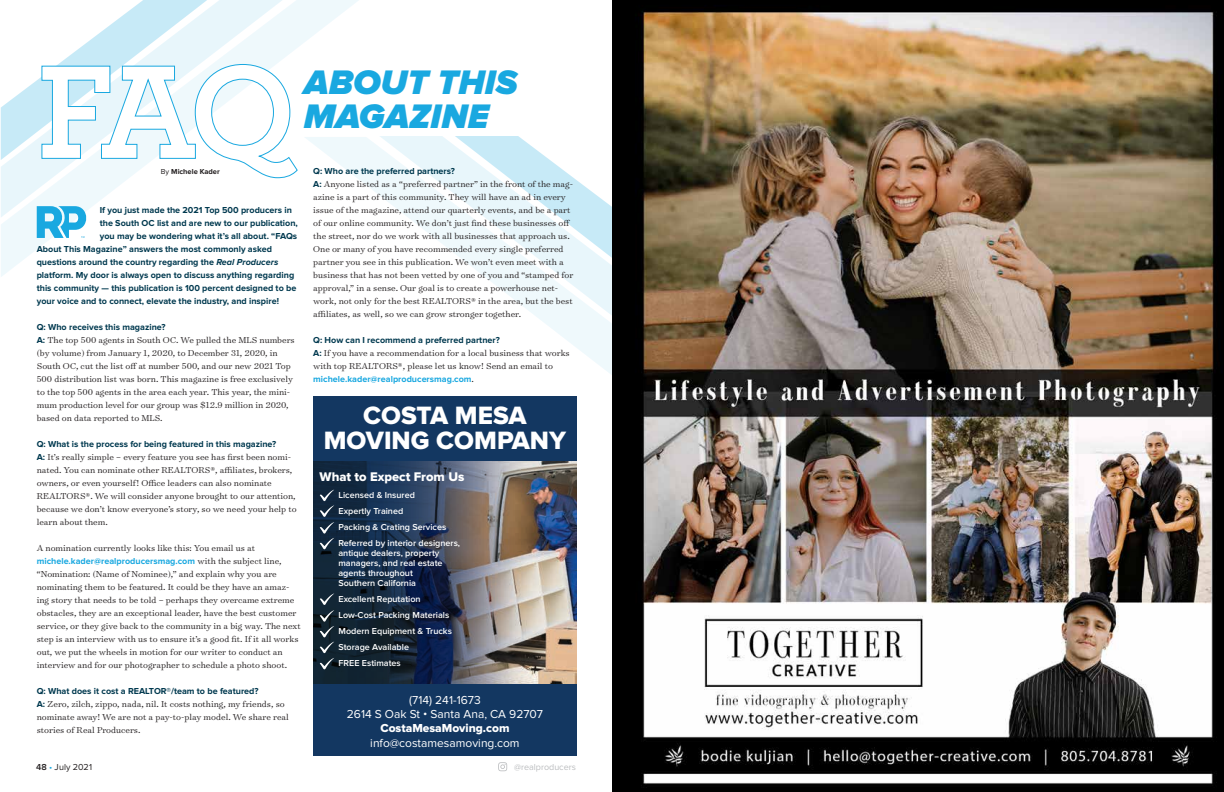
<style>
.page{position:relative;width:1224px;height:792px;background:#fff}
.page>*{position:absolute;margin:0;border:0;box-sizing:border-box;transform-origin:0 0}
.t1{font:700 140.2px "Archer Pro";color:#fff}
.t2{font:italic 900 35.3px/34.5px "Proxima Nova";color:#19a8e0}
.t3{font:26px/25px "Proxima Nova Extrabld";color:#fff;text-align:center}
.t4{font:13px "Proxima Nova Extrabld";color:#fff}
.t5{font:12px/14.4px "Proxima Nova";color:#fff;text-align:center}
.t6{font:12px "Proxima Nova Extrabld";color:#fff}
.t7{font:300 9.8px/13px "Surveyor Text";color:#231f20}
.t8{font:700 9px "Proxima Nova";color:#00394f}
.t9{font:600 9px/16px "Proxima Nova";color:#fff}
.t10{font:700 9px "Proxima Nova";color:#19a8e0}
.t11{font:9px "Proxima Nova";color:#bcbec0}
.t12{font:9px "Proxima Nova";letter-spacing:.015em;color:#231f20}
.t13{font:700 7.5px "Proxima Nova";color:#231f20}
.s1{font-family:"Proxima Nova";font-weight:700;font-size:9px;color:#00394f}
.s2{font-family:"Surveyor Text";font-weight:300;font-size:9.8px;color:#231f20}
.s3{font-weight:400}
.s4{font-style:italic}
.s5{font-weight:600}
.s6{color:#19a8e0}
</style>
<div class="page">
<svg style="left:498px;top:762px;width:9px;height:9px"></svg>
<img style="left:530px;top:461px;width:47px;height:224px">
<img style="left:313px;top:461px;width:217px;height:224px">
<div style="left:313px;top:396px;width:264px;height:65px;background:#133761"></div>
<svg style="left:320px;top:490px;width:14px;height:59px"></svg>
<div style="left:313px;top:685px;width:264px;height:71px;background:#133761"></div>
<svg style="left:320px;top:593px;width:14px;height:76px"></svg>
<svg style="left:382px;top:136px;width:230px;height:236px"></svg>
<svg style="left:455px;top:136px;width:157px;height:179px;fill:#eff9fc"></svg>
<svg style="left:1px;top:0;width:381px;height:277px"></svg>
<svg style="left:1px;top:0;width:306px;height:218px"></svg>
<svg style="left:1px;top:0;width:297px;height:179px"></svg>
<svg style="left:37px;top:206px;width:53px;height:32px"></svg>
<img style="left:612px;top:0;width:612px;height:792px">
<h1 class="t1" style="left:37px;top:1px;width:261px">FAQ</h1>
<h2 class="t2" style="left:304px;top:66px;width:215px">ABOUT THIS<br>MAGAZINE</h2>
<p class="t8" style="left:313px;top:167px;width:143px">Q: Who are the preferred partners?</p>
<p class="t7" style="left:313px;top:177px;width:262px"><span class="s1">A:</span> Anyone listed as a “preferred partner” in the front of the mag&shy;azine is a part of this community. They will have an ad in every issue of the magazine, attend our quarterly events, and be a part of our online community. We don’t just find these businesses off the street, nor do we work with all businesses that approach us.<br>One or many of you have recommended every single preferred partner you see in this publication. We won’t even meet with a business that has not been vetted by one of you and “stamped for approval,” in a sense. Our goal is to create a powerhouse net&shy;work, not only for the best REALTORS® in the area, but the best affiliates, as well, so we can grow stronger together.</p>
<p class="t8" style="left:313px;top:336px;width:188px">Q: How can I recommend a preferred partner?</p>
<p class="t7" style="left:313px;top:346px;width:258px"><span class="s1">A:</span> If you have a recommendation for a local business that works with top REALTORS®, please let us know! Send an email to</p>
<p class="t10" style="left:313px;top:375px;width:162px">michele.kader@realproducersmag.com<span class="s2">.</span></p>
<p class="t13" style="left:161px;top:168px;width:60px"><span class="s3">By</span> Michele Kader</p>
<p class="t8" style="left:100px;top:206px;width:194px">If you just made the 2021 Top 500 producers in</p>
<p class="t8" style="left:100px;top:219px;width:200px">the South OC list and are new to our publication,</p>
<p class="t8" style="left:100px;top:232px;width:199px">you may be wondering what it’s all about. “FAQs</p>
<p class="t8" style="left:37px;top:245px;width:237px">About This Magazine” answers the most commonly asked</p>
<p class="t8" style="left:37px;top:258px;width:243px">questions around the country regarding the <span class="s4">Real Producers</span></p>
<p class="t8" style="left:37px;top:271px;width:259px">platform. My door is always open to discuss anything regarding</p>
<p class="t8" style="left:37px;top:284px;width:261px">this community — this publication is 100 percent designed to be</p>
<p class="t8" style="left:37px;top:297px;width:244px">your voice and to connect, elevate the industry, and inspire!</p>
<p class="t8" style="left:37px;top:323px;width:130px">Q: Who receives this magazine?</p>
<p class="t7" style="left:37px;top:333px;width:260px"><span class="s1">A:</span> The top 500 agents in South OC. We pulled the MLS numbers (by volume) from January 1, 2020, to December 31, 2020, in South OC, cut the list off at number 500, and our new 2021 Top 500 distribution list was born. This magazine is free exclusively to the top 500 agents in the area each year. This year, the mini&shy;mum production level for our group was $12.9 million in 2020, based on data reported to MLS.</p>
<p class="t8" style="left:37px;top:440px;width:241px">Q: What is the process for being featured in this magazine?</p>
<p class="t7" style="left:37px;top:450px;width:261px"><span class="s1">A:</span> It’s really simple – every feature you see has first been nomi&shy;nated. You can nominate other REALTORS®, affiliates, brokers, owners, or even yourself! Office leaders can also nominate REALTORS®. We will consider anyone brought to our attention, because we don’t know everyone’s story, so we need your help to learn about them.</p>
<p class="t7" style="left:37px;top:541px;width:220px">A nomination currently looks like this: You email us at</p>
<p class="t10" style="left:37px;top:557px;width:246px">michele.kader@realproducersmag.com <span class="s2">with the subject line,</span></p>
<p class="t7" style="left:37px;top:567px;width:265px">“Nomination: (Name of Nominee),” and explain why you are nominating them to be featured. It could be they have an amaz&shy;ing story that needs to be told – perhaps they overcame extreme obstacles, they are an exceptional leader, have the best customer service, or they give back to the community in a big way. The next step is an interview with us to ensure it’s a good fit. If it all works out, we put the wheels in motion for our writer to conduct an interview and for our photographer to schedule a photo shoot.</p>
<p class="t8" style="left:37px;top:687px;width:223px">Q: What does it cost a REALTOR®/team to be featured?</p>
<p class="t7" style="left:37px;top:697px;width:254px"><span class="s1">A:</span> Zero, zilch, zippo, nada, nil. It costs nothing, my friends, so nominate away! We are not a pay-to-play model. We share real stories of Real Producers.</p>
<h3 class="t3" style="left:324px;top:404px;width:244px">COSTA MESA<br>MOVING COMPANY</h3>
<h3 class="t4" style="left:320px;top:471px;width:146px">What to Expect From Us</h3>
<p class="t9" style="left:338px;top:487px;width:123px">Licensed &amp; Insured<br>Expertly Trained<br>Packing &amp; Crating Services<br>Referred by interior designers,</p>
<p class="t9" style="left:338px;top:548px;width:106px;line-height:10px">antique dealers, property managers, and real estate agents throughout<br>Southern California</p>
<p class="t9" style="left:338px;top:591px;width:115px">Excellent Reputation<br>Low-Cost Packing Materials<br>Modern Equipment &amp; Trucks<br>Storage Available<br>FREE Estimates</p>
<p class="t5" style="left:347px;top:692px;width:198px">(714) 241-1673<br>2614 S Oak St • Santa Ana, CA 92707</p>
<p class="t6" style="left:380px;top:723px;width:131px">CostaMesaMoving.com</p>
<p class="t5" style="left:370px;top:736px;width:151px">info@costamesamoving.com</p>
<p class="t12" style="left:36px;top:762px;width:58px"><span class="s5">48</span> <span class="s6">•</span> July 2021</p>
<p class="t11" style="left:514px;top:762px;width:63px">@realproducers</p>
</div>
